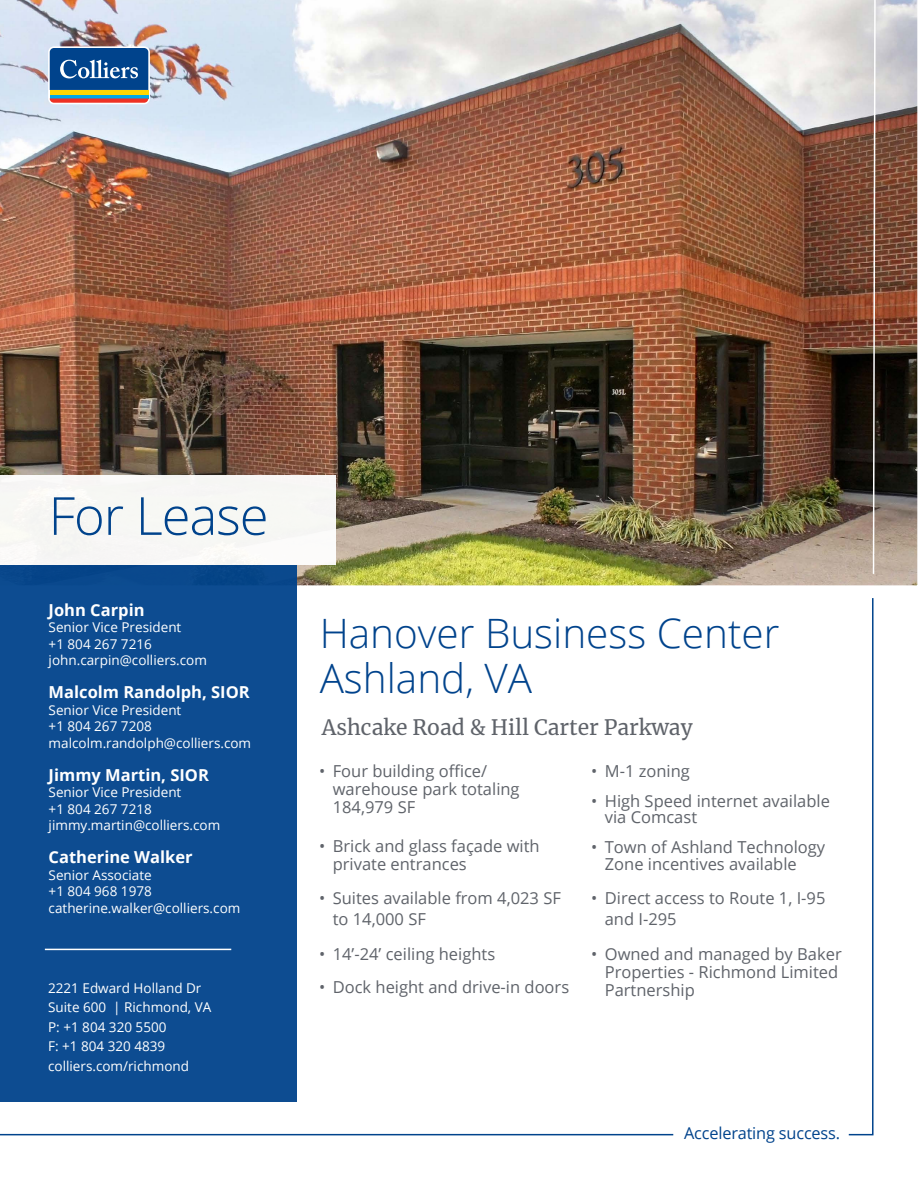
<style>
.page{position:relative;width:918px;height:1188px;background:#fff}
.page>*{position:absolute;margin:0;border:0;box-sizing:border-box;transform-origin:0 0}
.t1{font:300 52.5px "Open Sans";letter-spacing:-.02em;color:#00438c}
.t2{font:300 40.5px/45px "Open Sans";color:#00438c}
.t3{font:21px "Merriweather";color:#5f636a}
.t4{font:16.5px/18px "Open Sans";color:#5f636a}
.t5{font:700 16.5px "Open Sans";color:#fff}
.t6{font:16.35px "Open Sans";letter-spacing:-.01em;color:#00438c}
.t7{font:13.5px/16.5px "Open Sans";color:#fff}
</style>
<div class="page">
<img style="left:0;top:0;width:918px;height:586px">
<svg style="left:848px;top:598px;width:26px;height:538px"></svg>
<hr style="left:0;top:1134px;width:673px;height:1px;background:#00438c">
<svg style="left:872px;top:0;width:5px;height:575px"></svg>
<div style="left:0;top:475px;width:336px;height:90px;background:#f7f7f4"></div>
<svg style="left:48px;top:46px;width:102px;height:58px"></svg>
<svg style="left:50px;top:94px;width:98px;height:4px"></svg>
<hr style="left:50px;top:90px;width:98px;height:4px;background:#ffd600">
<svg style="left:50px;top:98px;width:98px;height:5px"></svg>
<svg style="left:50px;top:48px;width:98px;height:42px;background:#1c5798"></svg>
<div style="left:0;top:565px;width:297px;height:537px;background:#0d4c91"></div>
<hr style="left:45px;top:949px;width:186px;height:1px;background:#fff">
<h1 class="t1" style="left:49px;top:480px;width:221px">For Lease</h1>
<p class="t5" style="left:49px;top:598px;width:97px">John Carpin</p>
<p class="t7" style="left:49px;top:619px;width:160px">Senior Vice President<br>+1 804 267 7216 john.carpin@colliers.com</p>
<p class="t5" style="left:49px;top:681px;width:203px">Malcolm Randolph, SIOR</p>
<p class="t7" style="left:49px;top:701px;width:204px">Senior Vice President<br>+1 804 267 7208 malcolm.randolph@colliers.com</p>
<p class="t5" style="left:49px;top:763px;width:162px">Jimmy Martin, SIOR</p>
<p class="t7" style="left:49px;top:784px;width:173px">Senior Vice President<br>+1 804 267 7218 jimmy.martin@colliers.com</p>
<p class="t5" style="left:49px;top:846px;width:146px">Catherine Walker</p>
<p class="t7" style="left:49px;top:866px;width:193px">Senior Associate<br>+1 804 968 1978 catherine.walker@colliers.com</p>
<p class="t7" style="left:48px;top:978px;width:165px;line-height:19.5px">2221 Edward Holland Dr<br>Suite 600 | Richmond, VA<br>P: +1 804 320 5500<br>F: +1 804 320 4839 colliers.com/richmond</p>
<h2 class="t2" style="left:320px;top:610px;width:461px">Hanover Business Center<br>Ashland, VA</h2>
<p class="t3" style="left:322px;top:712px;width:372px">Ashcake Road &amp; Hill Carter Parkway</p>
<p class="t4" style="left:333px;top:761px;width:188px;text-indent:-13px">• Four building office/ warehouse park totaling</p>
<p class="t4" style="left:333px;top:836px;width:208px;text-indent:-13px">• Brick and glass façade with private entrances</p>
<p class="t4" style="left:333px;top:887px;width:230px;line-height:21px;text-indent:-13px">• Suites available from 4,023 SF to 14,000 SF</p>
<p class="t4" style="left:319px;top:944px;width:177px">• 14’-24’ ceiling heights</p>
<p class="t4" style="left:319px;top:977px;width:251px">• Dock height and drive-in doors</p>
<p class="t4" style="left:591px;top:761px;width:100px">• M-1 zoning</p>
<p class="t4" style="left:605px;top:792px;width:227px;line-height:16.5px;text-indent:-13px">• High Speed internet available via Comcast</p>
<p class="t4" style="left:605px;top:839px;width:222px;line-height:16.5px;text-indent:-13px">• Town of Ashland Technology<br>Zone incentives available</p>
<p class="t4" style="left:605px;top:887px;width:222px;line-height:21px;text-indent:-13px">• Direct access to Route 1, I-95 and I-295</p>
<p class="t4" style="left:605px;top:944px;width:238px;text-indent:-13px">• Owned and managed by Baker<br>Properties - Richmond Limited<br>Partnership</p>
<p class="t6" style="left:684px;top:1122px;width:158px">Accelerating success.</p>
</div>
